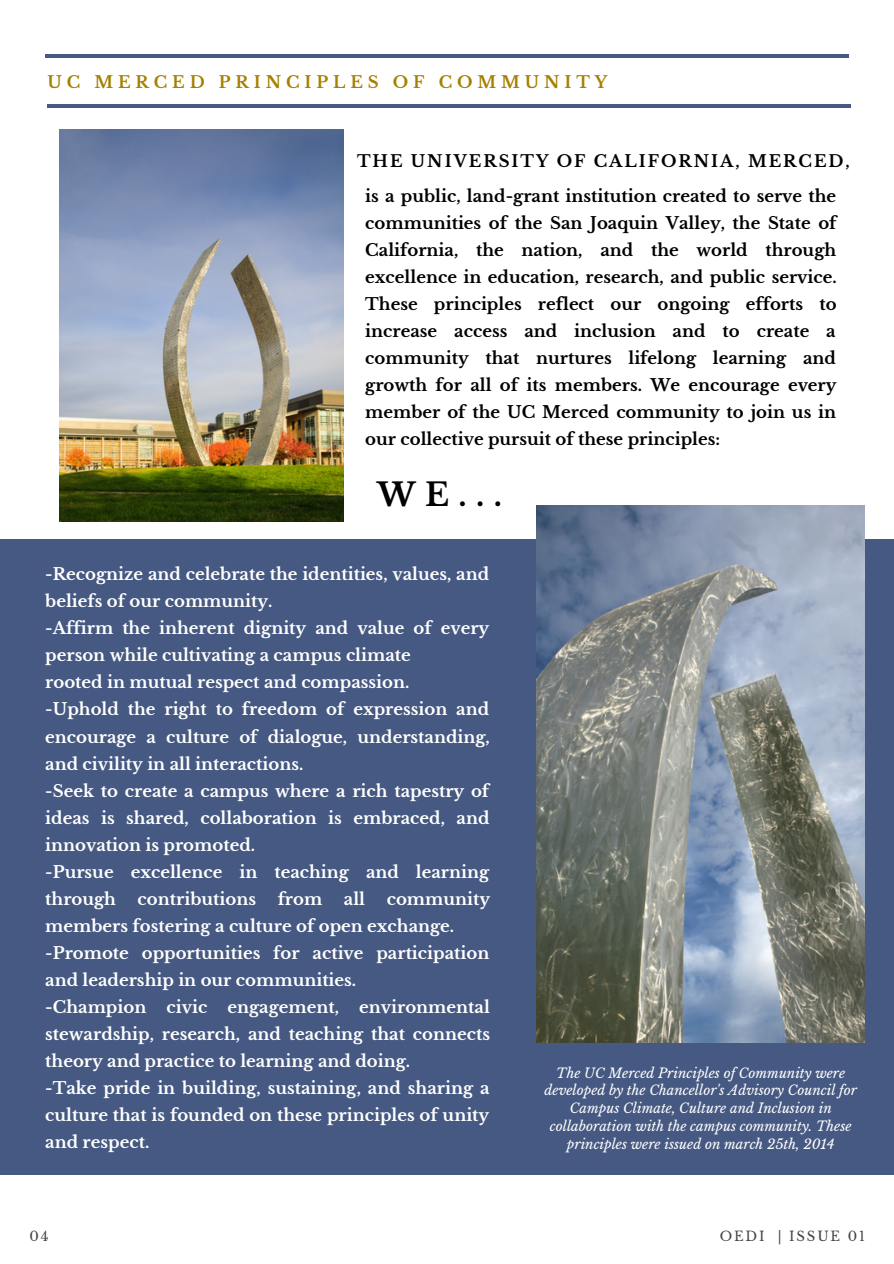
<style>
.page{position:relative;width:894px;height:1264px;background:#fff}
.page>*{position:absolute;margin:0;border:0;box-sizing:border-box;transform-origin:0 0}
.t1{font:700 31.5px "Libre Baskerville";color:#000}
.t2{font:700 16.5px/27px "Libre Baskerville";color:#fff}
.t3{font:700 16.5px/27px "Libre Baskerville";color:#000;text-align:justify}
.t4{font:700 16.35px "Libre Baskerville";letter-spacing:.12em;color:#000}
.t5{font:700 16.35px "Libre Baskerville";letter-spacing:.3em;color:#a68100}
.t6{font:italic 13.35px/17.9px "Libre Baskerville";color:#fff;text-align:center}
.t7{font:13.2px "Libre Baskerville";letter-spacing:.14em;color:#444440}
</style>
<div class="page">
<hr style="left:45px;top:54px;width:803px;height:4px;background:#465982">
<hr style="left:47px;top:104px;width:803px;height:4px;background:#465982">
<div style="left:0;top:539px;width:893px;height:635px;background:#465982"></div>
<img style="left:536px;top:505px;width:328px;height:537px">
<img style="left:59px;top:129px;width:284px;height:392px">
<p class="t5" style="left:48px;top:73px;width:561px">UC MERCED PRINCIPLES OF COMMUNITY</p>
<p class="t4" style="left:357px;top:151px;width:494px">THE UNIVERSITY OF CALIFORNIA, MERCED,</p>
<p class="t3" style="left:365px;top:183px;width:473px">is a public, land-grant institution created to serve the communities of the San Joaquin Valley, the State of California, the nation, and the world through excellence in education, research, and public service.<br>These principles reflect our ongoing efforts to increase access and inclusion and to create a community that nurtures lifelong learning and growth for all of its members. We encourage every member of the UC Merced community to join us in our collective pursuit of these principles:</p>
<h1 class="t1" style="left:377px;top:476px;width:126px">WE...</h1>
<p class="t2" style="left:45px;top:561px;width:446px">-Recognize and celebrate the identities, values, and beliefs of our community.<br>-Affirm the inherent dignity and value of every person while cultivating a campus climate<br>rooted in mutual respect and compassion.<br>-Uphold the right to freedom of expression and encourage a culture of dialogue, understanding, and civility in all interactions.<br>-Seek to create a campus where a rich tapestry of ideas is shared, collaboration is embraced, and innovation is promoted.<br>-Pursue excellence in teaching and learning through</p>
<p class="t2" style="left:45px;top:885px;width:446px;text-indent:341px">community members fostering a culture of open exchange. -Promote opportunities for active participation and leadership in our communities.<br>-Champion civic engagement, environmental stewardship, research, and teaching that connects theory and practice to learning and doing.<br>-Take pride in building, sustaining, and sharing a culture that is founded on these principles of unity and respect.</p>
<p class="t2" style="left:138px;top:885px;width:120px">contributions</p>
<p class="t2" style="left:277px;top:885px;width:46px">from</p>
<p class="t2" style="left:344px;top:885px;width:23px">all</p>
<p class="t6" style="left:544px;top:1063px;width:314px">The UC Merced Principles of Community were developed by the Chancellor's Advisory Council for Campus Climate, Culture and Inclusion in collaboration with the campus community. These principles were issued on march 25th, 2014</p>
<p class="t7" style="left:30px;top:1228px;width:21px">04</p>
<p class="t7" style="left:719px;top:1228px;width:147px">OEDI | ISSUE 01</p>
</div>
